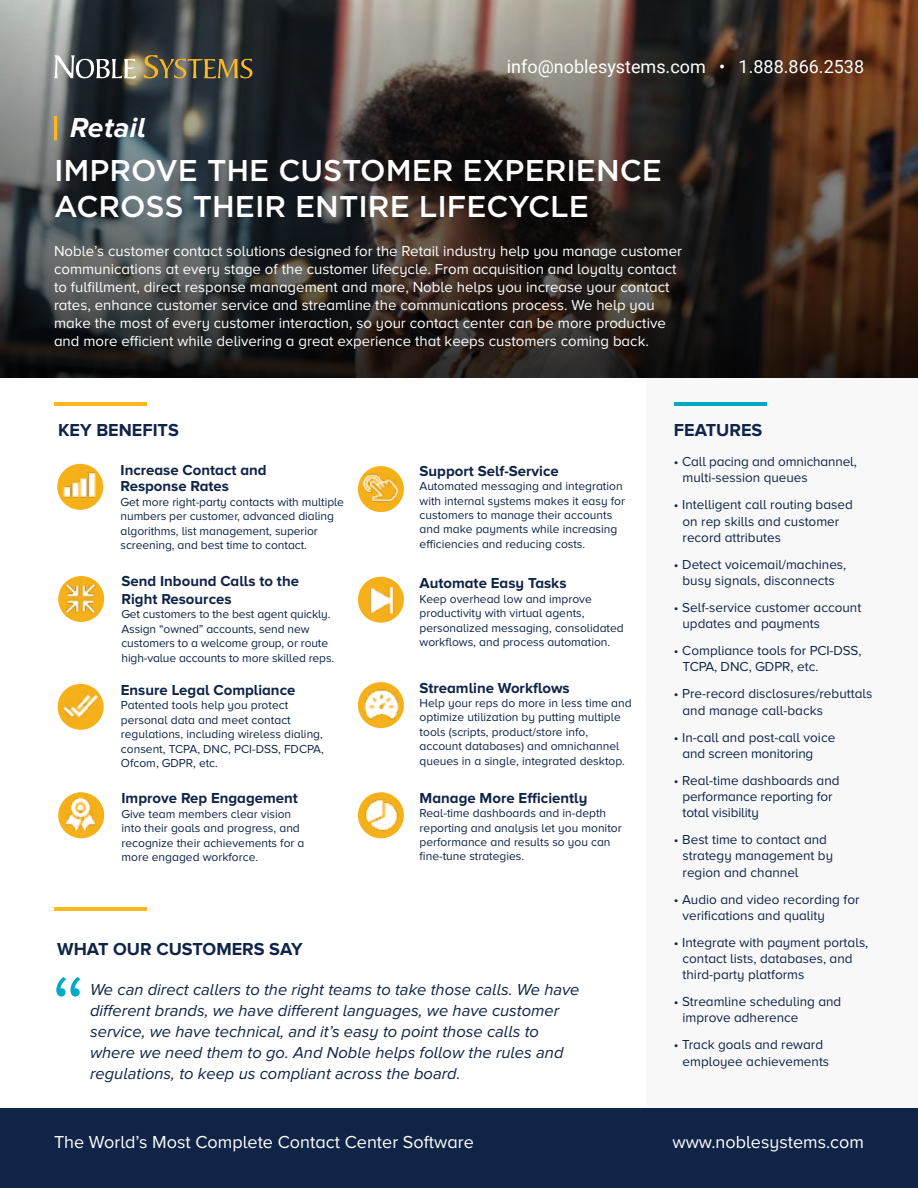
<style>
.page{position:relative;width:918px;height:1188px;background:#fff}
.page>*{position:absolute;margin:0;border:0;box-sizing:border-box;transform-origin:0 0}
.t1{font:500 30px/36px "Gotham";color:#fff}
.t2{font:italic 700 28.5px "Proxima Nova A";letter-spacing:.01em;color:#fff}
.t3{font:18px "Proxima Nova A";color:#fff}
.t4{font:700 18px "Proxima Nova A";color:#0f2447}
.t5{font:18px "Roboto";color:#fff}
.t6{font:italic 16.5px/21px "Proxima Nova A";color:#0f2447}
.t7{font:15px/18px "Proxima Nova A";color:#fff}
.t8{font:700 15px/18px "Proxima Nova A";color:#0f2447}
.t9{font:13.5px/16.2px "Proxima Nova A";color:#0f2447}
.t10{font:12px/14.4px "Proxima Nova A";color:#0f2447}
</style>
<div class="page">
<div style="left:646px;top:377px;width:272px;height:734px;background:#f8f8f8"></div>
<svg style="left:0;top:0;width:918px;height:378px;background:#3b3430"></svg>
<svg style="left:54px;top:55px;width:82px;height:23px"></svg>
<svg style="left:144px;top:54px;width:108px;height:25px;background:#6d613d"></svg>
<div style="left:0;top:1108px;width:918px;height:80px;background:#0f2447"></div>
<hr style="left:674px;top:403px;width:93px;height:3px;background:#00a9c4">
<hr style="left:54px;top:403px;width:93px;height:3px;background:#ffb71e">
<div style="left:58px;top:684px;width:46px;height:46px;background:#f6b11a;border-radius:50%"></div>
<div style="left:358px;top:466px;width:46px;height:46px;background:#f6b11a;border-radius:50%"></div>
<div style="left:358px;top:577px;width:46px;height:46px;background:#f6b11a;border-radius:50%"></div>
<div style="left:358px;top:682px;width:46px;height:46px;background:#f6b11a;border-radius:50%"></div>
<img style="left:363px;top:473px;width:35px;height:29px">
<img style="left:365px;top:583px;width:34px;height:34px">
<img style="left:365px;top:688px;width:33px;height:33px">
<hr style="left:55px;top:907px;width:92px;height:4px;background:#ffb71e">
<img style="left:63px;top:688px;width:35px;height:36px">
<svg style="left:56px;top:977px;width:25px;height:20px"></svg>
<div style="left:58px;top:792px;width:46px;height:46px;background:#f6b11a;border-radius:50%"></div>
<div style="left:358px;top:792px;width:46px;height:46px;background:#f6b11a;border-radius:50%"></div>
<img style="left:64px;top:797px;width:33px;height:33px">
<img style="left:365px;top:798px;width:33px;height:34px">
<hr style="left:54px;top:116px;width:3px;height:24px;background:#ffb71e">
<div style="left:58px;top:576px;width:46px;height:46px;background:#f6b11a;border-radius:50%"></div>
<div style="left:57px;top:464px;width:46px;height:46px;background:#f6b11a;border-radius:50%"></div>
<img style="left:63px;top:581px;width:36px;height:35px">
<img style="left:63px;top:469px;width:33px;height:29px">
<h2 class="t2" style="left:70px;top:116px;width:77px">Retail</h2>
<h3 class="t5" style="left:507px;top:59px;width:359px">info@noblesystems.com • 1.888.866.2538</h3>
<h1 class="t1" style="left:54px;top:154px;width:610px">IMPROVE THE CUSTOMER EXPERIENCE<br>ACROSS THEIR ENTIRE LIFECYCLE</h1>
<p class="t7" style="left:54px;top:243px;width:630px">Noble’s customer contact solutions designed for the Retail industry help you manage customer communications at every stage of the customer lifecycle. From acquisition and loyalty contact to fulfillment, direct response management and more, Noble helps you increase your contact rates, enhance customer service and streamline the communications process. We help you make the most of every customer interaction, so your contact center can be more productive and more efficient while delivering a great experience that keeps customers coming back.</p>
<h3 class="t4" style="left:58px;top:422px;width:122px">KEY BENEFITS</h3>
<h3 class="t4" style="left:674px;top:422px;width:90px">FEATURES</h3>
<p class="t8" style="left:121px;top:463px;width:148px;line-height:16.5px">Increase Contact and<br>Response Rates</p>
<p class="t10" style="left:121px;top:495px;width:225px">Get more right-party contacts with multiple numbers per customer, advanced dialing algorithms, list management, superior screening, and best time to contact.</p>
<p class="t8" style="left:122px;top:573px;width:179px">Send Inbound Calls to the<br>Right Resources</p>
<p class="t10" style="left:122px;top:608px;width:214px">Get customers to the best agent quickly.<br>Assign “owned” accounts, send new customers to a welcome group, or route high-value accounts to more skilled reps.</p>
<p class="t8" style="left:121px;top:682px;width:176px">Ensure Legal Compliance</p>
<p class="t10" style="left:121px;top:699px;width:205px">Patented tools help you protect personal data and meet contact regulations, including wireless dialing, consent, TCPA, DNC, PCI-DSS, FDCPA,<br>Ofcom, GDPR, etc.</p>
<p class="t8" style="left:122px;top:790px;width:178px">Improve Rep Engagement</p>
<p class="t10" style="left:122px;top:807px;width:185px">Give team members clear vision into their goals and progress, and recognize their achievements for a more engaged workforce.</p>
<p class="t8" style="left:420px;top:463px;width:141px">Support Self-Service</p>
<p class="t10" style="left:420px;top:480px;width:207px">Automated messaging and integration with internal systems makes it easy for customers to manage their accounts and make payments while increasing efficiencies and reducing costs.</p>
<p class="t8" style="left:420px;top:575px;width:148px">Automate Easy Tasks</p>
<p class="t10" style="left:420px;top:592px;width:206px">Keep overhead low and improve productivity with virtual agents, personalized messaging, consolidated workflows, and process automation.</p>
<p class="t8" style="left:420px;top:679px;width:152px">Streamline Workflows</p>
<p class="t10" style="left:420px;top:696px;width:214px">Help your reps do more in less time and optimize utilization by putting multiple tools (scripts, product/store info, account databases) and omnichannel queues in a single, integrated desktop.</p>
<p class="t8" style="left:420px;top:790px;width:169px">Manage More Efficiently</p>
<p class="t10" style="left:420px;top:807px;width:204px">Real-time dashboards and in-depth reporting and analysis let you monitor performance and results so you can fine-tune strategies.</p>
<h3 class="t4" style="left:57px;top:942px;width:247px">WHAT OUR CUSTOMERS SAY</h3>
<p class="t6" style="left:90px;top:979px;width:491px">We can direct callers to the right teams to take those calls. We have different brands, we have different languages, we have customer service, we have technical, and it’s easy to point those calls to where we need them to go. And Noble helps follow the rules and regulations, to keep us compliant across the board.</p>
<p class="t9" style="left:683px;top:454px;width:176px;text-indent:-9px">• Call pacing and omnichannel, multi-session queues</p>
<p class="t9" style="left:683px;top:498px;width:172px;text-indent:-9px">• Intelligent call routing based on rep skills and customer record attributes</p>
<p class="t9" style="left:674px;top:557px;width:174px;text-align:center">• Detect voicemail/machines, busy signals, disconnects</p>
<p class="t9" style="left:683px;top:600px;width:180px;text-indent:-9px">• Self-service customer account updates and payments</p>
<p class="t9" style="left:683px;top:643px;width:180px;text-indent:-9px">• Compliance tools for PCI-DSS,<br>TCPA, DNC, GDPR, etc.</p>
<p class="t9" style="left:683px;top:687px;width:191px;text-indent:-9px">• Pre-record disclosures/rebuttals and manage call-backs</p>
<p class="t9" style="left:683px;top:730px;width:154px;text-indent:-9px">• In-call and post-call voice and screen monitoring</p>
<p class="t9" style="left:683px;top:773px;width:159px;text-indent:-9px">• Real-time dashboards and performance reporting for total visibility</p>
<p class="t9" style="left:683px;top:832px;width:152px;text-indent:-9px">• Best time to contact and strategy management by region and channel</p>
<p class="t9" style="left:683px;top:892px;width:179px;text-indent:-9px">• Audio and video recording for verifications and quality</p>
<p class="t9" style="left:683px;top:935px;width:187px;text-indent:-9px">• Integrate with payment portals, contact lists, databases, and third-party platforms</p>
<p class="t9" style="left:683px;top:994px;width:160px;text-indent:-9px">• Streamline scheduling and improve adherence</p>
<p class="t9" style="left:683px;top:1038px;width:148px;text-indent:-9px">• Track goals and reward employee achievements</p>
<h3 class="t3" style="left:54px;top:1135px;width:421px">The World’s Most Complete Contact Center Software</h3>
<h3 class="t3" style="left:673px;top:1135px;width:193px">www.noblesystems.com</h3>
</div>
